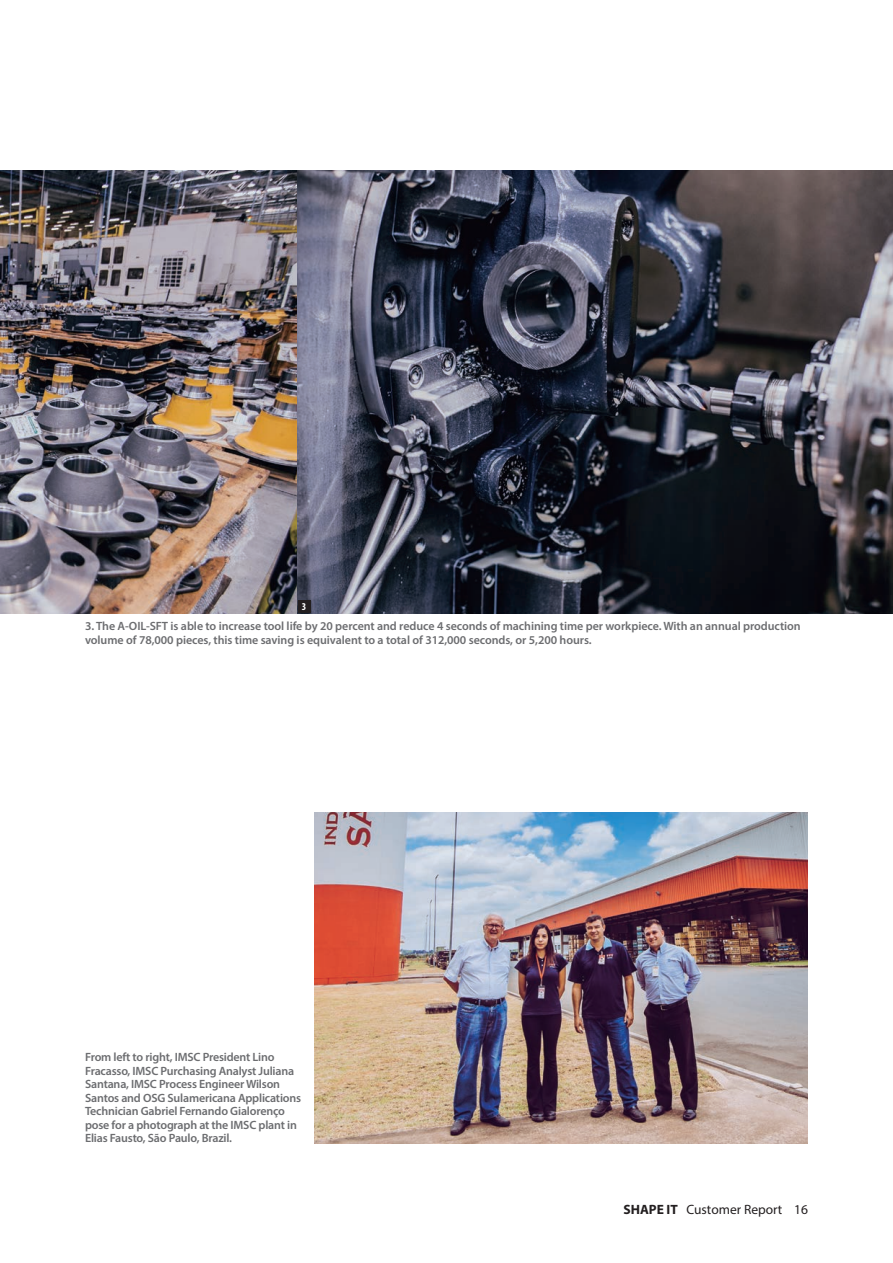
<style>
.page{position:relative;width:893px;height:1263px;background:#fff}
.page>*{position:absolute;margin:0;border:0;box-sizing:border-box;transform-origin:0 0}
.t1{font:13.5px "Myriad Pro";color:#231f20}
.t2{font:600 12px/13.5px "Myriad Pro";letter-spacing:-.015em;color:#6c6d70}
.t3{font:700 condensed 10.5px "Myriad Pro";color:#fff}
.s1{font-weight:700}
</style>
<div class="page">
<img style="left:0;top:170px;width:893px;height:443px">
<img style="left:314px;top:813px;width:494px;height:331px">
<div style="left:298px;top:600px;width:12px;height:13px;background:#231f20"></div>
<p class="t3" style="left:302px;top:600px;width:6px">3</p>
<p class="t2" style="left:85px;top:619px;width:717px">3. The A-OIL-SFT is able to increase tool life by 20 percent and reduce 4 seconds of machining time per workpiece. With an annual production volume of 78,000 pieces, this time saving is equivalent to a total of 312,000 seconds, or 5,200 hours.</p>
<p class="t2" style="left:85px;top:1050px;width:218px">From left to right, IMSC President Lino Fracasso, IMSC Purchasing Analyst Juliana Santana, IMSC Process Engineer Wilson Santos and OSG Sulamericana Applications Technician Gabriel Fernando Gialorenço pose for a photograph at the IMSC plant in Elias Fausto, São Paulo, Brazil.</p>
<p class="t1" style="left:623px;top:1201px;width:186px"><span class="s1">SHAPE IT</span> Customer Report 16</p>
</div>
